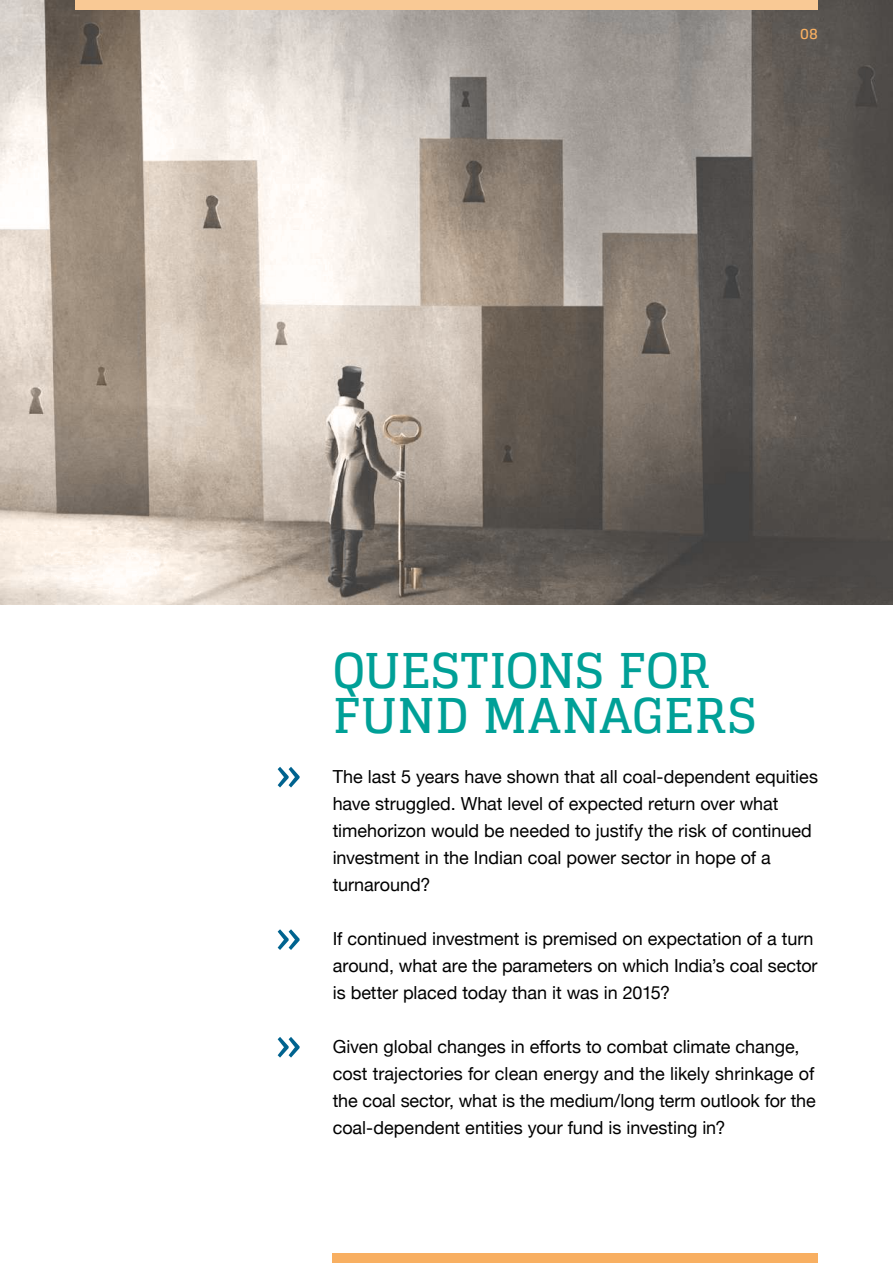
<style>
.page{position:relative;width:893px;height:1263px;background:#fff}
.page>*{position:absolute;margin:0;border:0;box-sizing:border-box;transform-origin:0 0}
.t1{font:51px/107.6px "Glegoo";color:#00638f}
.t2{font:700 48px/45px "Glegoo";letter-spacing:.005em;color:#00a097}
.t3{font:18px/27px "Helvetica Neue";color:#000}
.t4{font:700 15px "Glegoo";color:#f8af61}
</style>
<div class="page">
<svg style="left:0;top:0;width:893px;height:605px;background:#9c948b"></svg>
<div style="left:333px;top:1254px;width:485px;height:9px;background:#f8af61"></div>
<div style="left:75px;top:0;width:743px;height:9px;background:#f9c995"></div>
<p class="t4" style="left:800px;top:25px;width:19px">08</p>
<h1 class="t1" style="left:276px;top:722px;width:28px">»</h1>
<h1 class="t1" style="left:276px;top:884px;width:28px">» »</h1>
<h2 class="t2" style="left:333px;top:649px;width:425px">QUESTIONS FOR<br>FUND MANAGERS</h2>
<p class="t3" style="left:333px;top:764px;width:487px">The last 5 years have shown that all coal-dependent equities have struggled. What level of expected return over what timehorizon would be needed to justify the risk of continued investment in the Indian coal power sector in hope of a turnaround?</p>
<p class="t3" style="left:333px;top:926px;width:486px">If continued investment is premised on expectation of a turn around, what are the parameters on which India’s coal sector is better placed today than it was in 2015?</p>
<p class="t3" style="left:333px;top:1034px;width:485px">Given global changes in efforts to combat climate change, cost trajectories for clean energy and the likely shrinkage of the coal sector, what is the medium/long term outlook for the coal-dependent entities your fund is investing in?</p>
</div>
